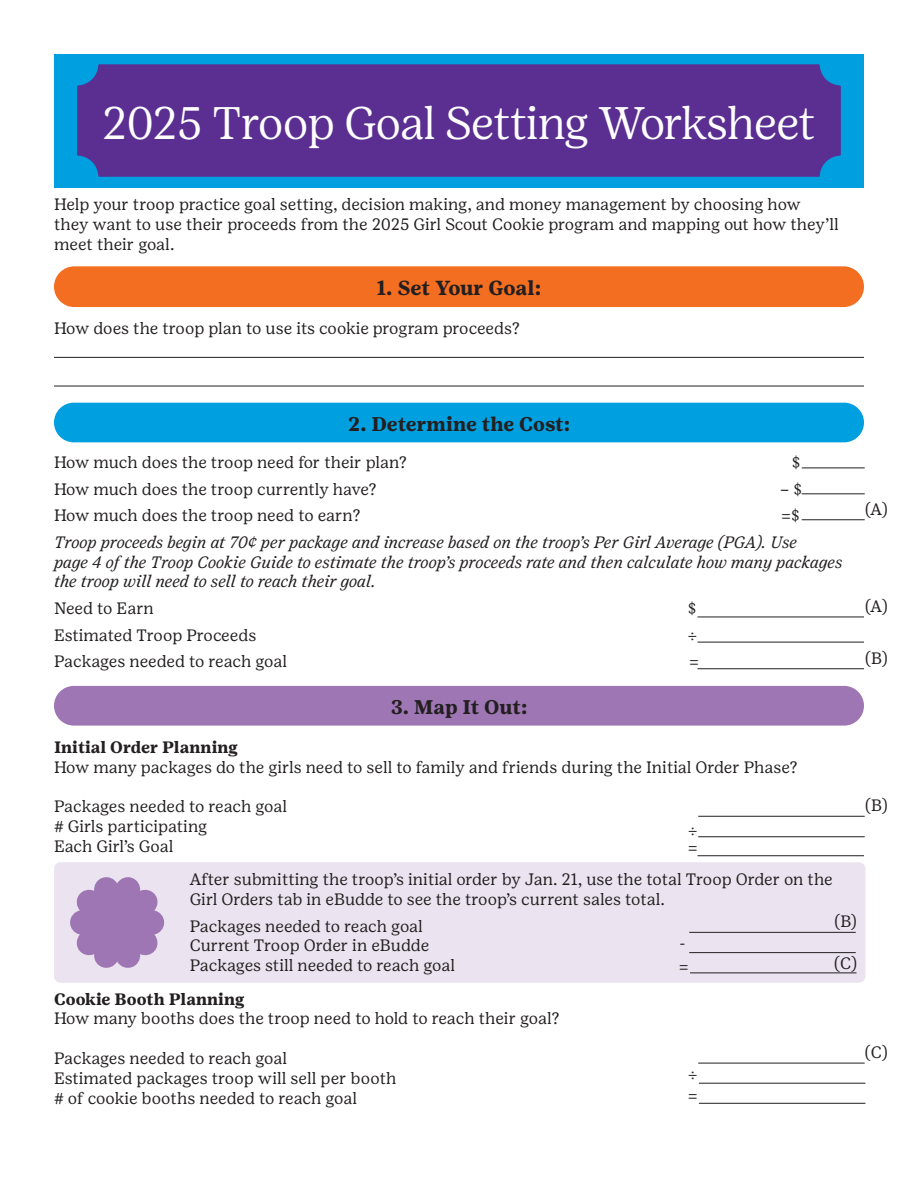
<style>
.page{position:relative;width:918px;height:1188px;background:#fff}
.page>*{position:absolute;margin:0;border:0;box-sizing:border-box;transform-origin:0 0}
.t1{font:300 45.6px "Girl Scout Display";letter-spacing:-.005em;color:#fff}
.t2{font:700 20.25px "Girl Scout Text";letter-spacing:-.005em;color:#231f20}
.t3{font:700 19.8px "Girl Scout Text";color:#231f20}
.t4{font:16.5px/19.8px "Girl Scout Text";color:#231f20}
.t5{font:italic 16.5px/19.8px "Girl Scout Text";letter-spacing:-.01em;color:#231f20}
.t6{font:700 16.5px "Girl Scout Text";color:#231f20}
</style>
<div class="page">
<div style="left:54px;top:862px;width:811px;height:121px;background:#ebe4f0;border-radius:7px"></div>
<div style="left:54px;top:54px;width:810px;height:133px;background:#009fdf"></div>
<div style="left:77px;top:64px;width:764px;height:113px;background:#5b2e91"></div>
<div style="left:54px;top:266px;width:810px;height:41px;background:#f36e21;border-radius:20px"></div>
<hr style="left:54px;top:357px;width:810px;height:1px;background:#231f20">
<hr style="left:54px;top:386px;width:810px;height:1px;background:#231f20">
<div style="left:54px;top:403px;width:810px;height:39px;background:#009fdf;border-radius:20px"></div>
<hr style="left:802px;top:468px;width:63px;height:1px;background:#231f20">
<hr style="left:802px;top:493px;width:63px;height:1px;background:#231f20">
<hr style="left:802px;top:519px;width:63px;height:1px;background:#231f20">
<hr style="left:698px;top:617px;width:166px;height:1px;background:#231f20">
<hr style="left:698px;top:816px;width:167px;height:1px;background:#231f20">
<hr style="left:698px;top:836px;width:167px;height:1px;background:#231f20">
<hr style="left:698px;top:855px;width:166px;height:1px;background:#231f20">
<hr style="left:689px;top:932px;width:167px;height:1px;background:#231f20">
<hr style="left:689px;top:952px;width:167px;height:1px;background:#231f20">
<hr style="left:690px;top:973px;width:166px;height:1px;background:#231f20">
<hr style="left:698px;top:1063px;width:167px;height:1px;background:#231f20">
<hr style="left:699px;top:1083px;width:166px;height:1px;background:#231f20">
<hr style="left:699px;top:1103px;width:166px;height:1px;background:#231f20">
<hr style="left:698px;top:642px;width:166px;height:1px;background:#231f20">
<hr style="left:698px;top:668px;width:166px;height:1px;background:#231f20">
<div style="left:54px;top:686px;width:810px;height:40px;background:#9e76b3;border-radius:20px"></div>
<svg style="left:70px;top:877px;width:94px;height:91px"></svg>
<p class="t1" style="left:102px;top:97px;width:715px">2025 Troop Goal Setting Worksheet</p>
<p class="t4" style="left:54px;top:195px;width:786px">Help your troop practice goal setting, decision making, and money management by choosing how they want to use their proceeds from the 2025 Girl Scout Cookie program and mapping out how they’ll meet their goal.</p>
<p class="t2" style="left:377px;top:276px;width:166px">1. Set Your Goal:</p>
<p class="t4" style="left:54px;top:318px;width:468px">How does the troop plan to use its cookie program proceeds?</p>
<p class="t3" style="left:348px;top:412px;width:224px">2. Determine the Cost:</p>
<p class="t4" style="left:54px;top:453px;width:355px">How much does the troop need for their plan?</p>
<p class="t4" style="left:792px;top:453px;width:10px">$</p>
<p class="t4" style="left:54px;top:479px;width:324px">How much does the troop currently have?</p>
<p class="t4" style="left:780px;top:479px;width:24px">– $</p>
<p class="t4" style="left:54px;top:506px;width:308px">How much does the troop need to earn?</p>
<p class="t4" style="left:782px;top:506px;width:20px">=$</p>
<p class="t5" style="left:54px;top:532px;width:790px">Troop proceeds begin at 70¢ per package and increase based on the troop’s Per Girl Average (PGA). Use<br>page 4 of the Troop Cookie Guide to estimate the troop’s proceeds rate and then calculate how many packages the troop will need to sell to reach their goal.</p>
<p class="t4" style="left:54px;top:598px;width:101px">Need to Earn</p>
<p class="t4" style="left:688px;top:598px;width:10px">$</p>
<p class="t4" style="left:54px;top:625px;width:204px">Estimated Troop Proceeds</p>
<p class="t4" style="left:688px;top:625px;width:11px">÷</p>
<p class="t4" style="left:54px;top:652px;width:235px">Packages needed to reach goal</p>
<p class="t4" style="left:689px;top:652px;width:11px">=</p>
<p class="t4" style="left:865px;top:499px;width:24px">(A)</p>
<p class="t4" style="left:865px;top:596px;width:24px">(A)</p>
<p class="t4" style="left:865px;top:648px;width:24px">(B)</p>
<p class="t3" style="left:391px;top:696px;width:138px">3. Map It Out:</p>
<p class="t6" style="left:54px;top:738px;width:186px">Initial Order Planning</p>
<p class="t4" style="left:54px;top:757px;width:745px">How many packages do the girls need to sell to family and friends during the Initial Order Phase?</p>
<p class="t4" style="left:54px;top:797px;width:235px">Packages needed to reach goal</p>
<p class="t4" style="left:54px;top:817px;width:155px"># Girls participating</p>
<p class="t4" style="left:54px;top:836px;width:121px">Each Girl’s Goal</p>
<p class="t4" style="left:190px;top:870px;width:645px">After submitting the troop’s initial order by Jan. 21, use the total Troop Order on the<br>Girl Orders tab in eBudde to see the troop’s current sales total.</p>
<p class="t4" style="left:190px;top:916px;width:235px">Packages needed to reach goal</p>
<p class="t4" style="left:190px;top:936px;width:241px">Current Troop Order in eBudde</p>
<p class="t4" style="left:190px;top:956px;width:267px">Packages still needed to reach goal</p>
<p class="t6" style="left:54px;top:989px;width:192px">Cookie Booth Planning</p>
<p class="t4" style="left:54px;top:1009px;width:507px">How many booths does the troop need to hold to reach their goal?</p>
<p class="t4" style="left:54px;top:1048px;width:235px">Packages needed to reach goal</p>
<p class="t4" style="left:54px;top:1068px;width:344px">Estimated packages troop will sell per booth</p>
<p class="t4" style="left:54px;top:1088px;width:305px"># of cookie booths needed to reach goal</p>
<p class="t4" style="left:688px;top:820px;width:11px">÷</p>
<p class="t4" style="left:688px;top:838px;width:11px">=</p>
<p class="t4" style="left:834px;top:912px;width:24px">(B)</p>
<p class="t4" style="left:834px;top:953px;width:24px">(C)</p>
<p class="t4" style="left:679px;top:934px;width:8px">-</p>
<p class="t4" style="left:679px;top:956px;width:11px">=</p>
<p class="t4" style="left:688px;top:1065px;width:11px">÷</p>
<p class="t4" style="left:688px;top:1086px;width:11px">=</p>
<p class="t4" style="left:865px;top:795px;width:24px">(B)</p>
<p class="t4" style="left:865px;top:1042px;width:24px">(C)</p>
</div>
